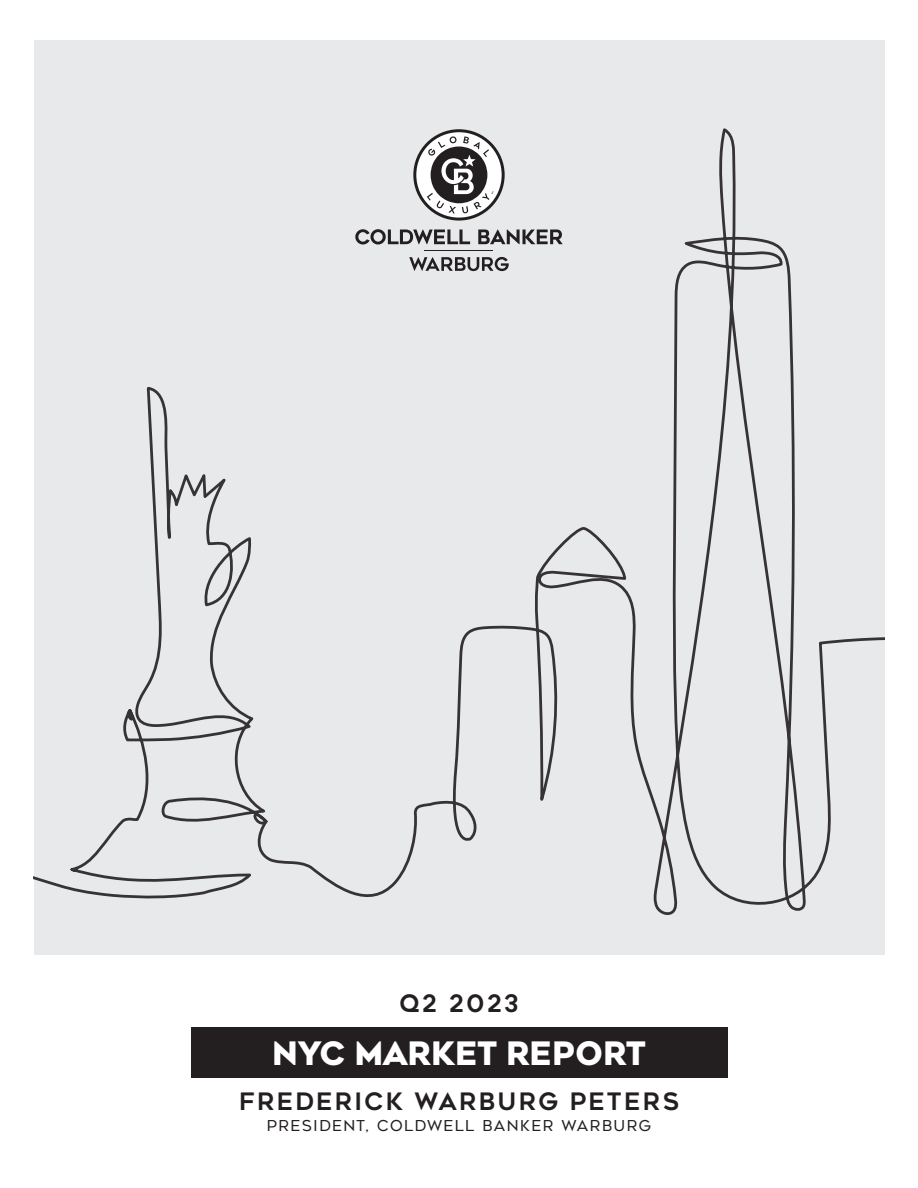
<style>
.page{position:relative;width:918px;height:1188px;background:#fff}
.page>*{position:absolute;margin:0;border:0;box-sizing:border-box;transform-origin:0 0}
.t1{font:800 32.25px "Geometos Neue";color:#fff}
.t2{font:700 24px "Geometos Neue";letter-spacing:.1em;color:#231f20}
.t3{font:15px "Geometos Neue";letter-spacing:.1em;color:#231f20}
</style>
<div class="page">
<div style="left:34px;top:40px;width:850px;height:915px;background:#e8e9ea"></div>
<div style="left:191px;top:1028px;width:536px;height:50px;background:#231f20"></div>
<svg style="left:413px;top:129px;width:92px;height:92px"></svg>
<hr style="left:425px;top:250px;width:68px;height:1px;background:#231f20">
<svg style="left:478px;top:230px;width:85px;height:14px"></svg>
<svg style="left:355px;top:229px;width:115px;height:15px;background:#939192"></svg>
<svg style="left:409px;top:257px;width:100px;height:14px"></svg>
<h2 class="t2" style="left:400px;top:990px;width:120px">Q2 2023</h2>
<h1 class="t1" style="left:272px;top:1034px;width:375px">NYC MARKET REPORT</h1>
<h2 class="t2" style="left:239px;top:1087px;width:441px">FREDERICK WARBURG PETERS</h2>
<p class="t3" style="left:267px;top:1117px;width:386px">PRESIDENT, COLDWELL BANKER WARBURG</p>
</div>
